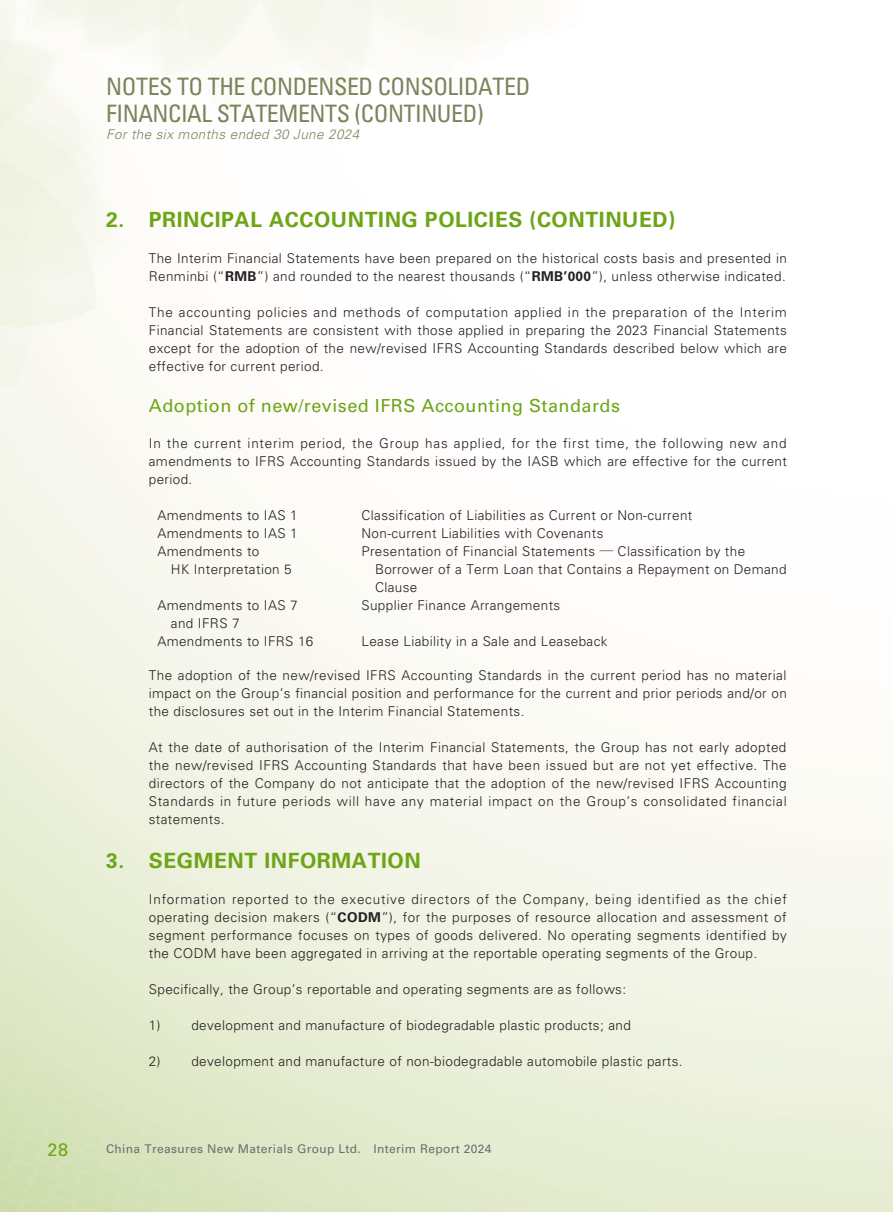
<style>
.page{position:relative;width:893px;height:1212px;background:#fff}
.page>*{position:absolute;margin:0;border:0;box-sizing:border-box;transform-origin:0 0}
.t1{font:condensed 24px/27px "Univers LT Std";letter-spacing:-.02em;color:#7a855c}
.t2{font:700 21px "Univers LT Std";letter-spacing:.03em;color:#6ea516}
.t3{font:18px "Univers LT Std";letter-spacing:.03em;color:#6ea516}
.t4{font:300 13.5px/18px "Univers LT Std";letter-spacing:.03em;color:#231f20;text-align:justify}
.t5{font:italic 300 13.5px "Univers LT Std";letter-spacing:.03em;color:#7a855c}
.t6{font:12px "Univers LT Std";letter-spacing:.03em;color:#6c6d70}
.s1{font-weight:700}
.s2{font-family:"M Hei HK"}
</style>
<div class="page">
<h1 class="t1" style="left:106px;top:73px;width:426px">NOTES TO THE CONDENSED CONSOLIDATED<br>FINANCIAL STATEMENTS (CONTINUED)</h1>
<p class="t5" style="left:106px;top:126px;width:254px">For the six months ended 30 June 2024</p>
<h2 class="t2" style="left:106px;top:208px;width:570px">2. PRINCIPAL ACCOUNTING POLICIES (CONTINUED)</h2>
<p class="t4" style="left:149px;top:250px;width:640px">The Interim Financial Statements have been prepared on the historical costs basis and presented in<br>Renminbi (“<span class="s1">RMB</span>”) and rounded to the nearest thousands (“<span class="s1">RMB’000</span>”), unless otherwise indicated.</p>
<p class="t4" style="left:149px;top:304px;width:640px">The accounting policies and methods of computation applied in the preparation of the Interim Financial Statements are consistent with those applied in preparing the 2023 Financial Statements except for the adoption of the new/revised IFRS Accounting Standards described below which are effective for current period.</p>
<h3 class="t3" style="left:149px;top:395px;width:473px">Adoption of new/revised IFRS Accounting Standards</h3>
<p class="t4" style="left:149px;top:434px;width:640px">In the current interim period, the Group has applied, for the first time, the following new and amendments to IFRS Accounting Standards issued by the IASB which are effective for the current period.</p>
<p class="t4" style="left:157px;top:506px;width:142px">Amendments to IAS 1</p>
<p class="t4" style="left:361px;top:506px;width:332px">Classification of Liabilities as Current or Non-current</p>
<p class="t4" style="left:157px;top:524px;width:142px">Amendments to IAS 1</p>
<p class="t4" style="left:361px;top:524px;width:244px">Non-current Liabilities with Covenants</p>
<p class="t4" style="left:171px;top:542px;width:122px;text-indent:-14px">Amendments to<br>HK Interpretation 5</p>
<p class="t4" style="left:375px;top:542px;width:413px;text-align:left;text-indent:-14px">Presentation of Financial Statements <span class="s2">—</span> Classification by the<br>Borrower of a Term Loan that Contains a Repayment on Demand<br>Clause</p>
<p class="t4" style="left:171px;top:596px;width:128px;text-indent:-14px">Amendments to IAS 7 and IFRS 7</p>
<p class="t4" style="left:361px;top:596px;width:200px">Supplier Finance Arrangements</p>
<p class="t4" style="left:157px;top:632px;width:158px">Amendments to IFRS 16</p>
<p class="t4" style="left:361px;top:632px;width:248px">Lease Liability in a Sale and Leaseback</p>
<p class="t4" style="left:149px;top:666px;width:640px">The adoption of the new/revised IFRS Accounting Standards in the current period has no material impact on the Group’s financial position and performance for the current and prior periods and/or on the disclosures set out in the Interim Financial Statements.</p>
<p class="t4" style="left:149px;top:738px;width:639px">At the date of authorisation of the Interim Financial Statements, the Group has not early adopted the new/revised IFRS Accounting Standards that have been issued but are not yet effective. The directors of the Company do not anticipate that the adoption of the new/revised IFRS Accounting Standards in future periods will have any material impact on the Group’s consolidated financial statements.</p>
<h2 class="t2" style="left:106px;top:848px;width:316px">3. SEGMENT INFORMATION</h2>
<p class="t4" style="left:149px;top:890px;width:639px">Information reported to the executive directors of the Company, being identified as the chief operating decision makers (“<span class="s1">CODM</span>”), for the purposes of resource allocation and assessment of segment performance focuses on types of goods delivered. No operating segments identified by the CODM have been aggregated in arriving at the reportable operating segments of the Group.</p>
<p class="t4" style="left:149px;top:980px;width:479px">Specifically, the Group’s reportable and operating segments are as follows:</p>
<p class="t4" style="left:149px;top:1016px;width:483px">1) development and manufacture of biodegradable plastic products; and</p>
<p class="t4" style="left:149px;top:1052px;width:535px">2) development and manufacture of non-biodegradable automobile plastic parts.</p>
<h3 class="t3" style="left:48px;top:1139px;width:22px">28</h3>
<p class="t6" style="left:106px;top:1142px;width:387px">China Treasures New Materials Group Ltd. Interim Report 2024</p>
</div>
